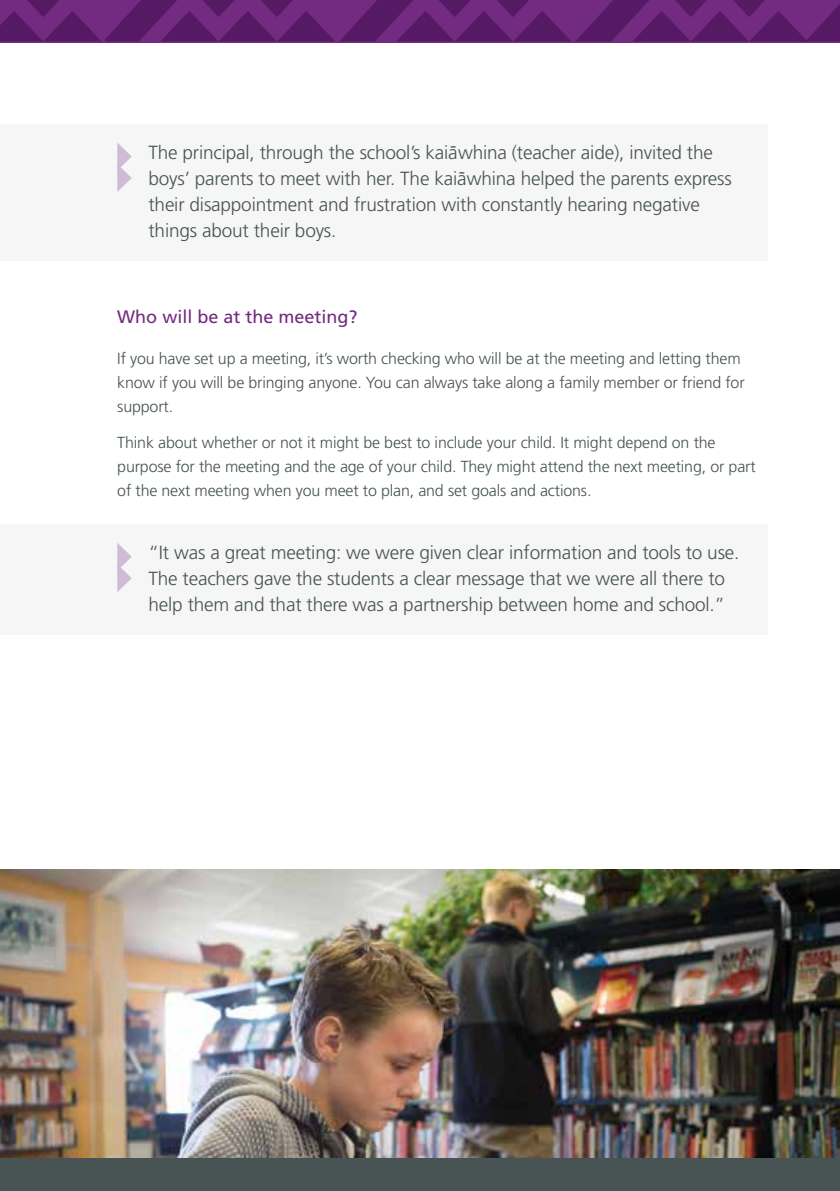
<style>
.page{position:relative;width:840px;height:1191px;background:#fff}
.page>*{position:absolute;margin:0;border:0;box-sizing:border-box;transform-origin:0 0}
.t1{font:300 19px/26px "Frutiger";letter-spacing:-.01em;color:#485354}
.t2{font:18px "Frutiger";color:#732a81}
.t3{font:300 16px/24px "Frutiger";letter-spacing:-.01em;color:#485354}
</style>
<div class="page">
<svg style="left:0;top:41px;width:839px;height:1px"></svg>
<svg style="left:0;top:0;width:839px;height:41px"></svg>
<div style="left:0;top:524px;width:767px;height:111px;background:#f6f6f6"></div>
<svg style="left:117px;top:543px;width:15px;height:49px"></svg>
<img style="left:0;top:869px;width:839px;height:289px">
<div style="left:0;top:1158px;width:839px;height:33px;background:#485354"></div>
<div style="left:0;top:124px;width:767px;height:136px;background:#f6f6f6"></div>
<svg style="left:117px;top:143px;width:15px;height:49px"></svg>
<p class="t1" style="left:148px;top:139px;width:584px">The principal, through the school’s kaia-whina (teacher aide), invited the boys’ parents to meet with her. The kaia-whina helped the parents express their disappointment and frustration with constantly hearing negative things about their boys.</p>
<p class="t2" style="left:117px;top:306px;width:242px">Who will be at the meeting?</p>
<p class="t3" style="left:117px;top:347px;width:628px">If you have set up a meeting, it’s worth checking who will be at the meeting and letting them know if you will be bringing anyone. You can always take along a family member or friend for support.</p>
<p class="t3" style="left:117px;top:430px;width:639px">Think about whether or not it might be best to include your child. It might depend on the purpose for the meeting and the age of your child. They might attend the next meeting, or part of the next meeting when you meet to plan, and set goals and actions.</p>
<p class="t1" style="left:148px;top:539px;width:592px">“It was a great meeting: we were given clear information and tools to use.<br>The teachers gave the students a clear message that we were all there to help them and that there was a partnership between home and school.”</p>
</div>
